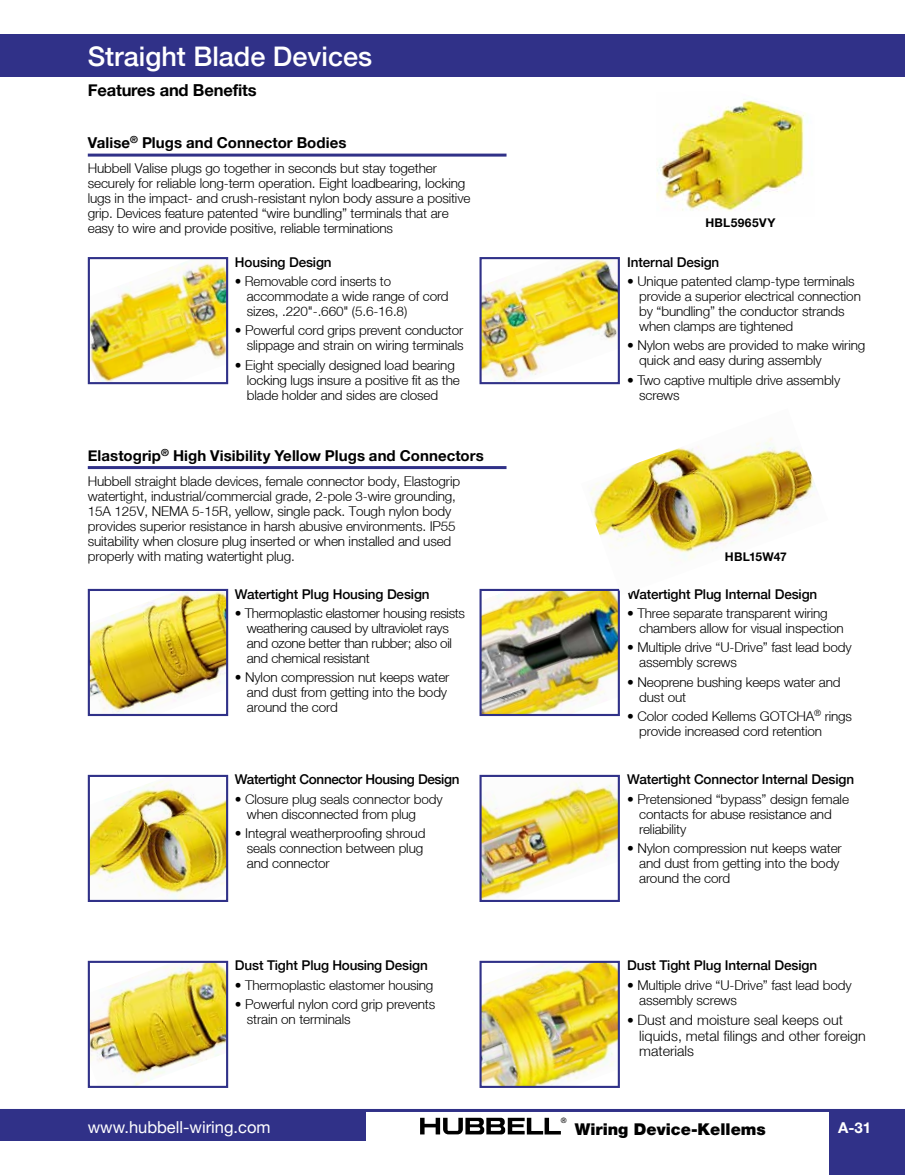
<style>
.page{position:relative;width:905px;height:1175px;background:#fff}
.page>*{position:absolute;margin:0;border:0;box-sizing:border-box;transform-origin:0 0}
.t1{font:500 27px "Helvetica Neue";color:#fff}
.t2{font:16.5px "Helvetica Neue";color:#fff}
.t3{font:700 16.5px "Helvetica Neue";letter-spacing:-.01em;color:#000}
.t4{font:900 16.2px "Helvetica Neue";color:#000}
.t5{font:700 15px "Helvetica Neue";letter-spacing:.005em;color:#000}
.t6{font:700 15px "Helvetica Neue";color:#fff}
.t7{font:300 14.25px/15.8px "Helvetica Neue";color:#000}
.t8{font:300 13.5px/15px "Helvetica Neue";letter-spacing:-.01em;color:#000}
.t9{font:500 13.5px "Helvetica Neue";letter-spacing:-.01em;color:#000}
.t10{font:700 12px "Helvetica Neue";letter-spacing:.02em;color:#000}
.t11{font:700 12px "Helvetica Neue";letter-spacing:-.005em;color:#000}
.t12{font:7.35px "Helvetica Neue";color:#000}
.s1{font-size:13.5px}
</style>
<div class="page">
<div style="left:830px;top:1110px;width:74px;height:64px;background:#303188"></div>
<hr style="left:0;top:1109px;width:904px;height:3px;background:#303188">
<div style="left:0;top:34px;width:904px;height:43px;background:#303188"></div>
<div style="left:0;top:1110px;width:365px;height:31px;background:#303188"></div>
<svg style="left:420px;top:1117px;width:141px;height:17px"></svg>
<hr style="left:88px;top:154px;width:418px;height:3px;background:#303188">
<hr style="left:88px;top:466px;width:418px;height:3px;background:#303188">
<img style="left:91px;top:592px;width:134px;height:121px">
<div style="left:88px;top:589px;width:140px;height:127px;border:2px solid #303188"></div>
<img style="left:91px;top:260px;width:134px;height:121px">
<div style="left:88px;top:257px;width:140px;height:127px;border:2px solid #303188"></div>
<img style="left:91px;top:781px;width:134px;height:118px">
<div style="left:88px;top:775px;width:140px;height:127px;border:2px solid #303188"></div>
<img style="left:482px;top:782px;width:135px;height:117px">
<div style="left:479px;top:775px;width:141px;height:127px;border:2px solid #303188"></div>
<img style="left:482px;top:592px;width:135px;height:121px">
<div style="left:479px;top:589px;width:141px;height:127px;border:2px solid #303188"></div>
<img style="left:482px;top:260px;width:135px;height:121px">
<div style="left:479px;top:257px;width:141px;height:127px;border:2px solid #303188"></div>
<img style="left:482px;top:963px;width:135px;height:121px">
<div style="left:479px;top:960px;width:141px;height:127px;border:2px solid #303188"></div>
<img style="left:91px;top:963px;width:134px;height:121px">
<div style="left:88px;top:960px;width:140px;height:127px;border:2px solid #303188"></div>
<img style="left:580px;top:437px;width:236px;height:158px">
<img style="left:657px;top:100px;width:149px;height:111px">
<h1 class="t1" style="left:88px;top:40px;width:286px">Straight Blade Devices</h1>
<p class="t3" style="left:88px;top:79px;width:170px">Features and Benefits</p>
<p class="t5" style="left:88px;top:134px;width:260px">Valise<sup>®</sup> Plugs and Connector Bodies</p>
<p class="t8" style="left:88px;top:160px;width:384px">Hubbell Valise plugs go together in seconds but stay together securely for reliable long-term operation. Eight loadbearing, locking lugs in the impact- and crush-resistant nylon body assure a positive grip. Devices feature patented “wire bundling” terminals that are easy to wire and provide positive, reliable terminations</p>
<p class="t9" style="left:235px;top:254px;width:98px">Housing Design</p>
<p class="t8" style="left:247px;top:273px;width:203px;text-indent:-12px">• Removable cord inserts to accommodate a wide range of cord sizes, .220"-.660" (5.6-16.8)</p>
<p class="t8" style="left:235px;top:323px;width:230px;text-align:right">• Powerful cord grips prevent conductor slippage and strain on wiring terminals</p>
<p class="t8" style="left:247px;top:357px;width:214px;text-indent:-12px">• Eight specially designed load bearing locking lugs insure a positive fit as the blade holder and sides are closed</p>
<p class="t5" style="left:88px;top:446px;width:397px">Elastogrip<sup>®</sup> High Visibility Yellow Plugs and Connectors</p>
<p class="t8" style="left:88px;top:473px;width:374px">Hubbell straight blade devices, female connector body, Elastogrip watertight, industrial/commercial grade, 2-pole 3-wire grounding, 15A 125V, NEMA 5-15R, yellow, single pack. Tough nylon body provides superior resistance in harsh abusive environments. IP55 suitability when closure plug inserted or when installed and used properly with mating watertight plug.</p>
<p class="t9" style="left:235px;top:585px;width:196px">Watertight Plug Housing Design</p>
<p class="t8" style="left:247px;top:605px;width:220px;text-indent:-12px">• Thermoplastic elastomer housing resists weathering caused by ultraviolet rays and ozone better than rubber; also oil and chemical resistant</p>
<p class="t8" style="left:247px;top:669px;width:204px;text-indent:-12px">• Nylon compression nut keeps water and dust from getting into the body around the cord</p>
<p class="t9" style="left:235px;top:771px;width:226px">Watertight Connector Housing Design</p>
<p class="t8" style="left:247px;top:791px;width:197px;text-indent:-12px">• Closure plug seals connector body when disconnected from plug</p>
<p class="t8" style="left:247px;top:825px;width:180px;text-indent:-12px">• Integral weatherproofing shroud seals connection between plug and connector</p>
<p class="t9" style="left:235px;top:957px;width:194px">Dust Tight Plug Housing Design</p>
<p class="t8" style="left:235px;top:977px;width:200px">• Thermoplastic elastomer housing</p>
<p class="t8" style="left:247px;top:996px;width:190px;text-indent:-12px">• Powerful nylon cord grip prevents strain on terminals</p>
<p class="t2" style="left:88px;top:1117px;width:184px">www.hubbell-wiring.com</p>
<p class="t10" style="left:705px;top:215px;width:71px">HBL5965VY</p>
<p class="t9" style="left:627px;top:254px;width:94px">Internal Design</p>
<p class="t8" style="left:639px;top:273px;width:223px;text-indent:-12px">• Unique patented clamp-type terminals provide a superior electrical connection by “bundling” the conductor strands when clamps are tightened</p>
<p class="t8" style="left:639px;top:338px;width:228px;text-indent:-12px">• Nylon webs are provided to make wiring quick and easy during assembly</p>
<p class="t8" style="left:639px;top:372px;width:202px;text-indent:-12px">• Two captive multiple drive assembly screws</p>
<p class="t11" style="left:725px;top:549px;width:63px">HBL15W47</p>
<p class="t9" style="left:627px;top:585px;width:191px">Watertight Plug Internal Design</p>
<p class="t8" style="left:639px;top:605px;width:206px;text-indent:-12px">• Three separate transparent wiring chambers allow for visual inspection</p>
<p class="t8" style="left:639px;top:639px;width:214px;text-indent:-12px">• Multiple drive “U-Drive” fast lead body assembly screws</p>
<p class="t8" style="left:639px;top:674px;width:203px;text-indent:-12px">• Neoprene bushing keeps water and dust out</p>
<p class="t8" style="left:639px;top:708px;width:214px;text-indent:-12px">• Color coded Kellems GOTCHA<sup>®</sup> rings provide increased cord retention</p>
<p class="t9" style="left:627px;top:771px;width:228px">Watertight Connector Internal Design</p>
<p class="t8" style="left:639px;top:791px;width:211px;text-indent:-12px">• Pretensioned “bypass” design female contacts for abuse resistance and reliability</p>
<p class="t8" style="left:639px;top:840px;width:204px;text-indent:-12px">• Nylon compression nut keeps water and dust from getting into the body around the cord</p>
<p class="t9" style="left:627px;top:957px;width:191px">Dust Tight Plug Internal Design</p>
<p class="t8" style="left:639px;top:977px;width:214px;text-indent:-12px">• Multiple drive “U-Drive” fast lead body assembly screws</p>
<p class="t7" style="left:639px;top:1011px;width:228px;text-indent:-12px"><span class="s1">•</span> Dust and moisture seal keeps out liquids, metal filings and other foreign materials</p>
<p class="t12" style="left:561px;top:1116px;width:7px">®</p>
<p class="t4" style="left:574px;top:1119px;width:192px">Wiring Device-Kellems</p>
<p class="t6" style="left:838px;top:1118px;width:35px">A-31</p>
</div>
